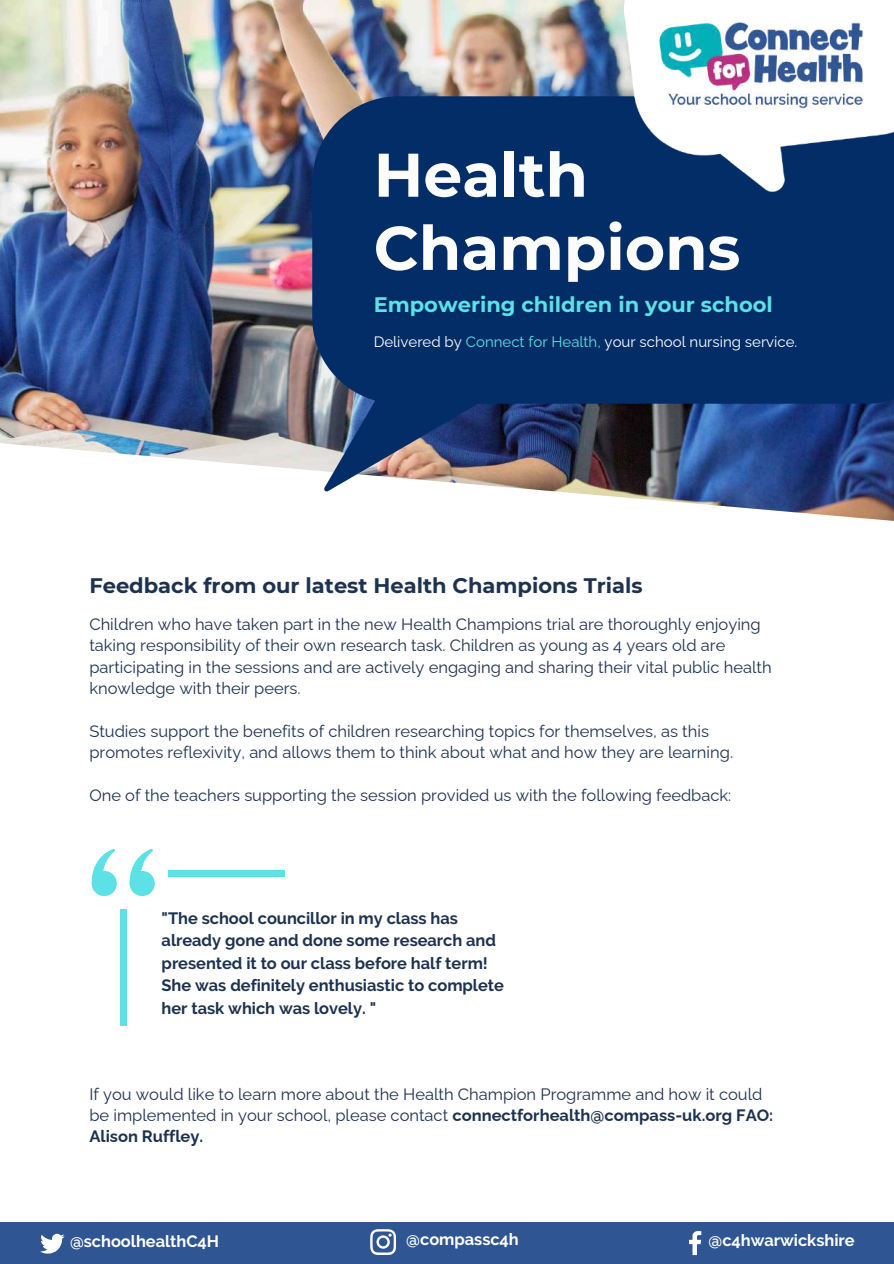
<style>
.page{position:relative;width:894px;height:1264px;background:#fff}
.page>*{position:absolute;margin:0;border:0;box-sizing:border-box;transform-origin:0 0}
.t1{font:700 61.5px/73.2px "Montserrat";color:#fcfcfd}
.t2{font:700 21px "Montserrat";color:#1d3251}
.t3{font:700 21px "Montserrat";color:#5ce1e6}
.t4{font:16.5px/21.3px "Raleway";color:#1d3251}
.t5{font:700 16.35px/22.5px "Raleway";color:#1d3251}
.t6{font:700 16.35px "Raleway";color:#fff}
.t7{font:15px "Raleway";color:#fff}
.s1{color:#5ce1e6}
.s2{font-weight:700}
</style>
<div class="page">
<div style="left:0;top:1222px;width:893px;height:41px;background:#2f5592"></div>
<svg style="left:40px;top:1233px;width:24px;height:20px"></svg>
<svg style="left:689px;top:1231px;width:12px;height:23px"></svg>
<svg style="left:370px;top:1229px;width:26px;height:25px"></svg>
<img style="left:0;top:0;width:893px;height:521px">
<svg style="left:312px;top:96px;width:581px;height:395px;background:#15386b"></svg>
<img style="left:624px;top:0;width:269px;height:191px">
<img style="left:655px;top:17px;width:210px;height:95px">
<div style="left:130px;top:871px;width:25px;height:25px;background:#5ce1e6;border-radius:50%"></div>
<svg style="left:129px;top:849px;width:24px;height:43px"></svg>
<div style="left:92px;top:871px;width:25px;height:25px;background:#5ce1e6;border-radius:50%"></div>
<svg style="left:91px;top:849px;width:25px;height:43px"></svg>
<div style="left:120px;top:909px;width:6px;height:117px;background:#5ce1e6"></div>
<div style="left:168px;top:870px;width:117px;height:6px;background:#5ce1e6"></div>
<h1 class="t1" style="left:373px;top:138px;width:368px">Health<br>Champions</h1>
<p class="t3" style="left:373px;top:292px;width:400px">Empowering children in your school</p>
<p class="t7" style="left:373px;top:333px;width:425px">Delivered by <span class="s1">Connect for Health,</span> your school nursing service.</p>
<p class="t2" style="left:89px;top:572px;width:554px">Feedback from our latest Health Champions Trials</p>
<p class="t4" style="left:89px;top:613px;width:683px">Children who have taken part in the new Health Champions trial are thoroughly enjoying taking responsibility of their own research task. Children as young as 4 years old are participating in the sessions and are actively engaging and sharing their vital public health knowledge with their peers.</p>
<p class="t4" style="left:89px;top:720px;width:645px">Studies support the benefits of children researching topics for themselves, as this promotes reflexivity, and allows them to think about what and how they are learning.</p>
<p class="t4" style="left:89px;top:784px;width:643px">One of the teachers supporting the session provided us with the following feedback:</p>
<p class="t5" style="left:162px;top:906px;width:344px">"The school councillor in my class has already gone and done some research and presented it to our class before half term!<br>She was definitely enthusiastic to complete her task which was lovely. "</p>
<p class="t4" style="left:89px;top:1083px;width:685px">If you would like to learn more about the Health Champion Programme and how it could be implemented in your school, please contact <span class="s2">connectforhealth@compass-uk.org FAO:<br>Alison Ruffley.</span></p>
<p class="t6" style="left:70px;top:1231px;width:150px">@schoolhealthC4H</p>
<p class="t6" style="left:406px;top:1229px;width:114px">@compassc4h</p>
<p class="t6" style="left:708px;top:1230px;width:148px">@c4hwarwickshire</p>
</div>
